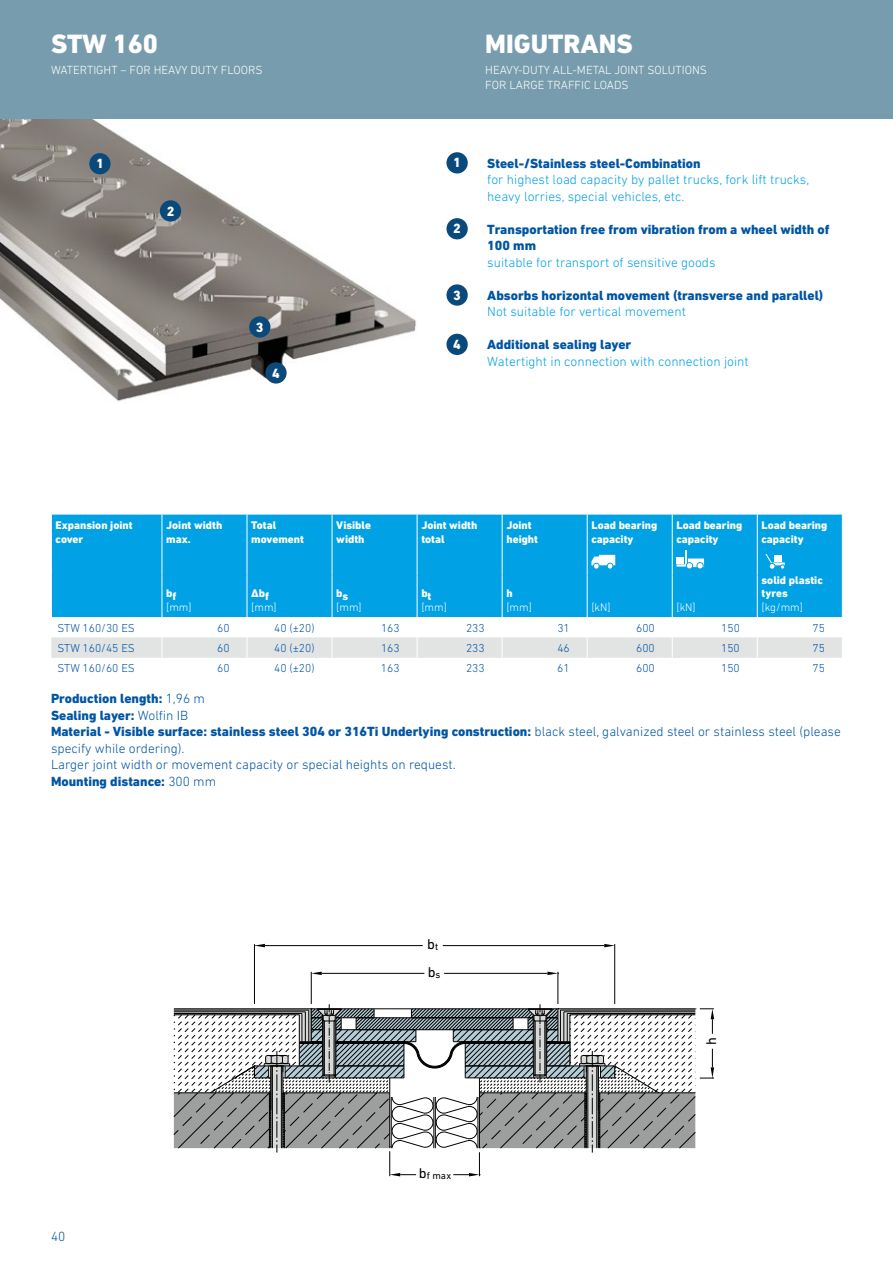
<style>
.page{position:relative;width:893px;height:1263px;background:#fff}
.page>*{position:absolute;margin:0;border:0;box-sizing:border-box;transform-origin:0 0}
.t1{font:800 27px "DIN Next LT Pro";color:#fff}
.t2{font:14.4px/28.2px "DIN Next LT Pro";color:#000}
.t3{font:800 13.65px "DIN Next LT Pro";color:#fff}
.t4{font:300 13.5px/16.5px "DIN Next LT Pro";color:#0055a3}
.t5{font:300 13.5px/16.5px "DIN Next LT Pro";color:#00a1e5}
.t6{font:800 13.5px/16.5px "DIN Next LT Pro";color:#0055a3}
.t7{font:300 12px/15px "DIN Next LT Pro";color:#fff}
.t8{font:300 11.7px "DIN Next LT Pro";color:#0055a3}
.t9{font:800 11.25px/13.5px "DIN Next LT Pro";color:#fff}
.t10{font:300 11.25px "DIN Next LT Pro";color:#fff}
.t11{font:10.05px "DIN Next LT Pro";color:#000}
.s1{font-weight:800}
.s2{font-size:14.4px}
</style>
<div class="page">
<img style="left:0;top:119px;width:416px;height:283px">
<hr style="left:614px;top:944px;width:1px;height:60px;background:#000">
<hr style="left:254px;top:944px;width:1px;height:60px;background:#000">
<hr style="left:443px;top:945px;width:161px;height:1px;background:#000">
<hr style="left:265px;top:945px;width:158px;height:1px;background:#000">
<svg style="left:604px;top:944px;width:11px;height:3px"></svg>
<svg style="left:254px;top:944px;width:11px;height:3px"></svg>
<hr style="left:311px;top:972px;width:1px;height:32px;background:#000">
<hr style="left:558px;top:972px;width:1px;height:32px;background:#000">
<hr style="left:322px;top:973px;width:102px;height:1px;background:#000">
<hr style="left:444px;top:973px;width:103px;height:1px;background:#000">
<svg style="left:311px;top:971px;width:11px;height:4px"></svg>
<svg style="left:173px;top:1004px;width:541px;height:172px"></svg>
<svg style="left:547px;top:971px;width:12px;height:4px"></svg>
<div style="left:0;top:0;width:893px;height:119px;background:#779cad"></div>
<div style="left:89px;top:153px;width:22px;height:21px;background:#0a497b;border-radius:50%"></div>
<div style="left:446px;top:152px;width:22px;height:21px;background:#0a497b;border-radius:50%"></div>
<div style="left:160px;top:200px;width:21px;height:22px;background:#0a497b;border-radius:50%"></div>
<div style="left:446px;top:218px;width:22px;height:21px;background:#0a497b;border-radius:50%"></div>
<div style="left:249px;top:316px;width:21px;height:22px;background:#0a497b;border-radius:50%"></div>
<div style="left:446px;top:284px;width:22px;height:22px;background:#0a497b;border-radius:50%"></div>
<div style="left:265px;top:362px;width:22px;height:22px;background:#0a497b;border-radius:50%"></div>
<div style="left:446px;top:334px;width:22px;height:21px;background:#0a497b;border-radius:50%"></div>
<div style="left:52px;top:515px;width:790px;height:102px;background:#00a1e5"></div>
<hr style="left:672px;top:515px;width:1px;height:60px;background:#fff">
<hr style="left:757px;top:515px;width:1px;height:60px;background:#fff">
<hr style="left:672px;top:575px;width:1px;height:42px;background:#fff">
<hr style="left:757px;top:575px;width:1px;height:42px;background:#fff">
<hr style="left:417px;top:515px;width:1px;height:60px;background:#fff">
<hr style="left:502px;top:515px;width:1px;height:60px;background:#fff">
<hr style="left:417px;top:575px;width:1px;height:42px;background:#fff">
<hr style="left:502px;top:575px;width:1px;height:42px;background:#fff">
<div style="left:51px;top:637px;width:791px;height:21px;background:#e2e3e3"></div>
<hr style="left:332px;top:515px;width:1px;height:60px;background:#fff">
<hr style="left:332px;top:575px;width:1px;height:42px;background:#fff">
<hr style="left:247px;top:515px;width:1px;height:60px;background:#fff">
<hr style="left:247px;top:575px;width:1px;height:42px;background:#fff">
<hr style="left:162px;top:515px;width:1px;height:60px;background:#fff">
<hr style="left:162px;top:575px;width:1px;height:42px;background:#fff">
<hr style="left:587px;top:515px;width:1px;height:60px;background:#fff">
<hr style="left:587px;top:575px;width:1px;height:42px;background:#fff">
<svg style="left:591px;top:555px;width:24px;height:14px"></svg>
<svg style="left:676px;top:550px;width:28px;height:19px"></svg>
<svg style="left:765px;top:554px;width:20px;height:15px"></svg>
<h1 class="t1" style="left:51px;top:28px;width:109px">STW 160</h1>
<p class="t7" style="left:51px;top:63px;width:213px">WATERTIGHT – FOR HEAVY DUTY FLOORS</p>
<h1 class="t1" style="left:485px;top:28px;width:149px">MIGUTRANS</h1>
<p class="t7" style="left:485px;top:63px;width:223px">HEAVY-DUTY ALL-METAL JOINT SOLUTIONS<br>FOR LARGE TRAFFIC LOADS</p>
<p class="t3" style="left:96px;top:156px;width:9px">1</p>
<p class="t3" style="left:453px;top:155px;width:9px">1</p>
<p class="t3" style="left:167px;top:203px;width:9px">2</p>
<p class="t3" style="left:453px;top:221px;width:9px">2</p>
<p class="t3" style="left:256px;top:319px;width:9px">3</p>
<p class="t3" style="left:272px;top:365px;width:9px">4</p>
<p class="t3" style="left:453px;top:287px;width:9px">3</p>
<p class="t3" style="left:453px;top:336px;width:9px">4</p>
<p class="t6" style="left:487px;top:155px;width:215px">Steel-/Stainless steel-Combination</p>
<p class="t5" style="left:487px;top:171px;width:323px">for highest load capacity by pallet trucks, fork lift trucks, heavy lorries, special vehicles, etc.</p>
<p class="t6" style="left:487px;top:221px;width:344px">Transportation free from vibration from a wheel width of<br>100 mm</p>
<p class="t5" style="left:487px;top:254px;width:230px">suitable for transport of sensitive goods</p>
<p class="t6" style="left:487px;top:287px;width:338px">Absorbs horizontal movement (transverse and parallel)</p>
<p class="t5" style="left:487px;top:303px;width:200px">Not suitable for vertical movement</p>
<p class="t6" style="left:487px;top:336px;width:146px">Additional sealing layer</p>
<p class="t5" style="left:487px;top:353px;width:263px">Watertight in connection with connection joint</p>
<p class="t9" style="left:56px;top:518px;width:78px">Expansion joint cover</p>
<p class="t9" style="left:166px;top:518px;width:58px">Joint width max.</p>
<p class="t9" style="left:251px;top:518px;width:54px">Total movement</p>
<p class="t9" style="left:336px;top:518px;width:36px">Visible width</p>
<p class="t9" style="left:421px;top:518px;width:58px">Joint width total</p>
<p class="t9" style="left:506px;top:518px;width:33px">Joint height</p>
<p class="t9" style="left:591px;top:518px;width:67px">Load bearing capacity</p>
<p class="t9" style="left:676px;top:518px;width:67px">Load bearing capacity</p>
<p class="t9" style="left:761px;top:518px;width:67px">Load bearing capacity</p>
<p class="t9" style="left:166px;top:588px;width:12px">bf</p>
<p class="t10" style="left:166px;top:601px;width:27px">[mm]</p>
<p class="t9" style="left:251px;top:587px;width:19px">∆bf</p>
<p class="t10" style="left:251px;top:601px;width:27px">[mm]</p>
<p class="t9" style="left:336px;top:588px;width:14px">bs</p>
<p class="t10" style="left:336px;top:601px;width:27px">[mm]</p>
<p class="t9" style="left:421px;top:588px;width:12px">bt</p>
<p class="t10" style="left:421px;top:601px;width:27px">[mm]</p>
<p class="t9" style="left:506px;top:587px;width:8px">h</p>
<p class="t10" style="left:506px;top:601px;width:27px">[mm]</p>
<p class="t10" style="left:591px;top:601px;width:21px">[kN]</p>
<p class="t10" style="left:676px;top:601px;width:21px">[kN]</p>
<p class="t9" style="left:761px;top:573px;width:63px">solid plastic tyres</p>
<p class="t10" style="left:761px;top:601px;width:43px">[kg/mm]</p>
<p class="t8" style="left:57px;top:621px;width:79px">STW 160/30 ES</p>
<p class="t8" style="left:217px;top:621px;width:14px">60</p>
<p class="t8" style="left:274px;top:621px;width:42px">40 (±20)</p>
<p class="t8" style="left:381px;top:621px;width:20px">163</p>
<p class="t8" style="left:466px;top:621px;width:20px">233</p>
<p class="t8" style="left:557px;top:621px;width:14px">31</p>
<p class="t8" style="left:636px;top:621px;width:20px">600</p>
<p class="t8" style="left:721px;top:621px;width:20px">150</p>
<p class="t8" style="left:812px;top:621px;width:14px">75</p>
<p class="t8" style="left:57px;top:641px;width:79px">STW 160/45 ES</p>
<p class="t8" style="left:217px;top:641px;width:14px">60</p>
<p class="t8" style="left:274px;top:641px;width:42px">40 (±20)</p>
<p class="t8" style="left:381px;top:641px;width:20px">163</p>
<p class="t8" style="left:466px;top:641px;width:20px">233</p>
<p class="t8" style="left:557px;top:641px;width:14px">46</p>
<p class="t8" style="left:636px;top:641px;width:20px">600</p>
<p class="t8" style="left:721px;top:641px;width:20px">150</p>
<p class="t8" style="left:812px;top:641px;width:14px">75</p>
<p class="t8" style="left:57px;top:662px;width:79px">STW 160/60 ES</p>
<p class="t8" style="left:217px;top:662px;width:14px">60</p>
<p class="t8" style="left:274px;top:662px;width:42px">40 (±20)</p>
<p class="t8" style="left:381px;top:662px;width:20px">163</p>
<p class="t8" style="left:466px;top:662px;width:20px">233</p>
<p class="t8" style="left:557px;top:662px;width:14px">61</p>
<p class="t8" style="left:636px;top:662px;width:20px">600</p>
<p class="t8" style="left:721px;top:662px;width:20px">150</p>
<p class="t8" style="left:812px;top:662px;width:14px">75</p>
<p class="t4" style="left:51px;top:690px;width:791px"><span class="s1">Production length:</span> 1,96 m<br><span class="s1">Sealing layer:</span> Wolfin IB<br><span class="s1">Material - Visible surface: stainless steel 304 or 316Ti Underlying construction:</span> black steel, galvanized steel or stainless steel (please specify while ordering).<br>Larger joint width or movement capacity or special heights on request.<br><span class="s1">Mounting distance:</span> 300 mm</p>
<p class="t4" style="left:51px;top:1228px;width:16px">40</p>
<p class="t2" style="left:427px;top:929px;width:15px">b<sub>t </sub>b<sub>s</sub></p>
<p class="t11" style="left:419px;top:1170px;width:34px"><span class="s2">b</span>f max</p>
<p class="t2" style="left:697px;top:1045px;width:9px;rotate:-90deg">h</p>
</div>
